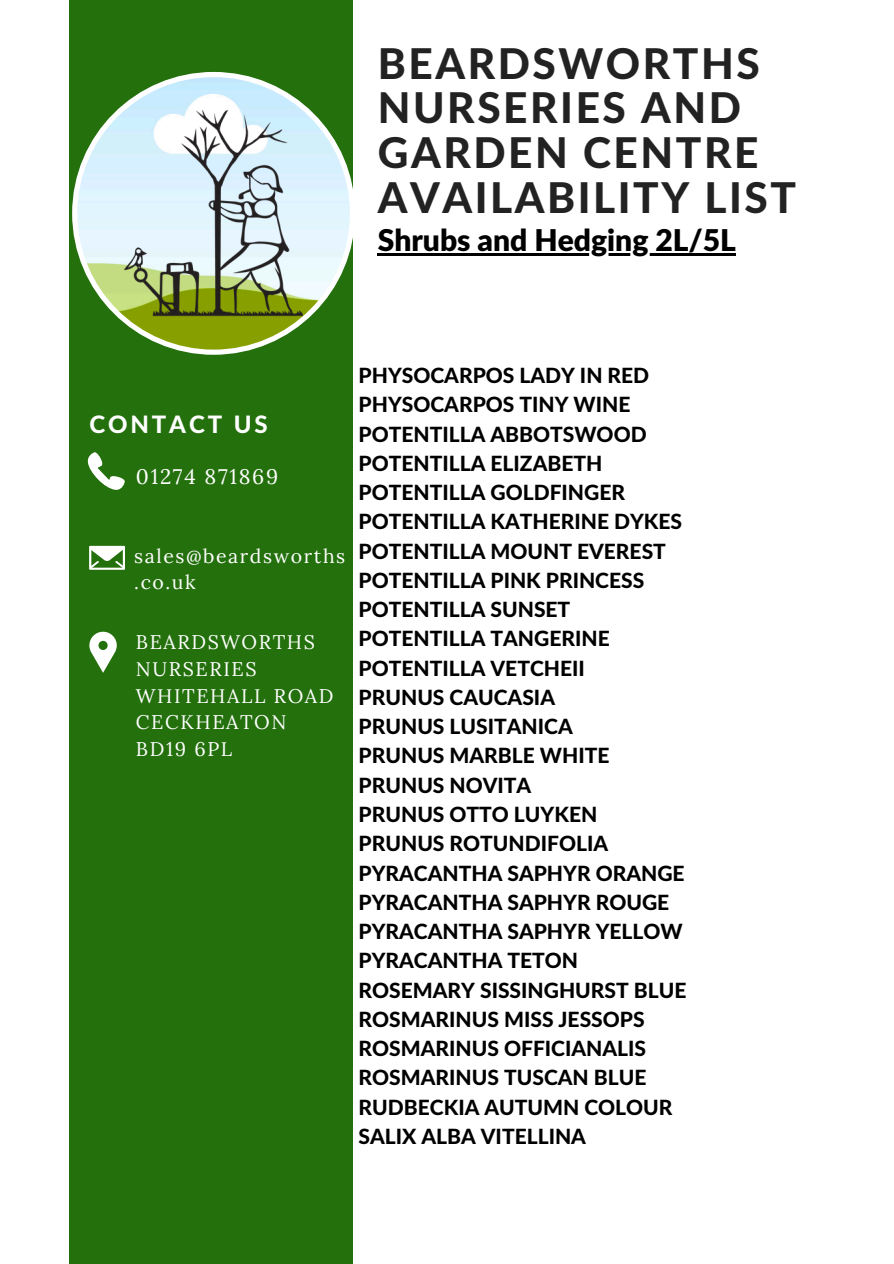
<style>
.page{position:relative;width:894px;height:1264px;background:#fff}
.page>*{position:absolute;margin:0;border:0;box-sizing:border-box;transform-origin:0 0}
.t1{font:800 42.45px/44.8px "Lato Latin";letter-spacing:.06em;color:#222}
.t2{font:900 30px "Lato Latin";color:#000}
.t3{font:800 24px "Lato Latin";letter-spacing:.12em;color:#fff}
.t4{font:800 21px/29.2px "Lato Latin";color:#000}
.t5{font:21px "Lora";letter-spacing:.08em;color:#fff}
.t6{font:19.65px/26.8px "Lora";letter-spacing:.08em;color:#fff}
.t7{font:19.5px/25.8px "Lora";letter-spacing:.08em;color:#fff}
</style>
<div class="page">
<div style="left:69px;top:0;width:283px;height:1263px;background:#23700c"></div>
<svg style="left:88px;top:452px;width:37px;height:37px"></svg>
<svg style="left:89px;top:546px;width:35px;height:23px"></svg>
<svg style="left:89px;top:631px;width:27px;height:41px"></svg>
<svg style="left:72px;top:72px;width:281px;height:283px"></svg>
<img style="left:125px;top:110px;width:177px;height:206px">
<hr style="left:377px;top:253px;width:358px;height:2px;background:#000">
<p class="t1" style="left:377px;top:43px;width:420px">BEARDSWORTHS<br>NURSERIES AND<br>GARDEN CENTRE<br>AVAILABILITY LIST</p>
<p class="t2" style="left:377px;top:227px;width:360px">Shrubs and Hedging 2L/5L</p>
<h3 class="t3" style="left:89px;top:414px;width:180px">CONTACT US</h3>
<p class="t5" style="left:136px;top:462px;width:144px">01274 871869</p>
<p class="t7" style="left:134px;top:543px;width:212px">sales@beardsworths .co.uk</p>
<p class="t6" style="left:136px;top:628px;width:199px">BEARDSWORTHS<br>NURSERIES<br>WHITEHALL ROAD<br>CECKHEATON<br>BD19 6PL</p>
<h1 class="t4" style="left:358px;top:362px;width:329px">PHYSOCARPOS LADY IN RED<br>PHYSOCARPOS TINY WINE<br>POTENTILLA ABBOTSWOOD<br>POTENTILLA ELIZABETH<br>POTENTILLA GOLDFINGER<br>POTENTILLA KATHERINE DYKES<br>POTENTILLA MOUNT EVEREST<br>POTENTILLA PINK PRINCESS<br>POTENTILLA SUNSET<br>POTENTILLA TANGERINE<br>POTENTILLA VETCHEII<br>PRUNUS CAUCASIA<br>PRUNUS LUSITANICA<br>PRUNUS MARBLE WHITE<br>PRUNUS NOVITA<br>PRUNUS OTTO LUYKEN<br>PRUNUS ROTUNDIFOLIA<br>PYRACANTHA SAPHYR ORANGE<br>PYRACANTHA SAPHYR ROUGE<br>PYRACANTHA SAPHYR YELLOW<br>PYRACANTHA TETON<br>ROSEMARY SISSINGHURST BLUE<br>ROSMARINUS MISS JESSOPS<br>ROSMARINUS OFFICIANALIS<br>ROSMARINUS TUSCAN BLUE<br>RUDBECKIA AUTUMN COLOUR<br>SALIX ALBA VITELLINA</h1>
</div>
